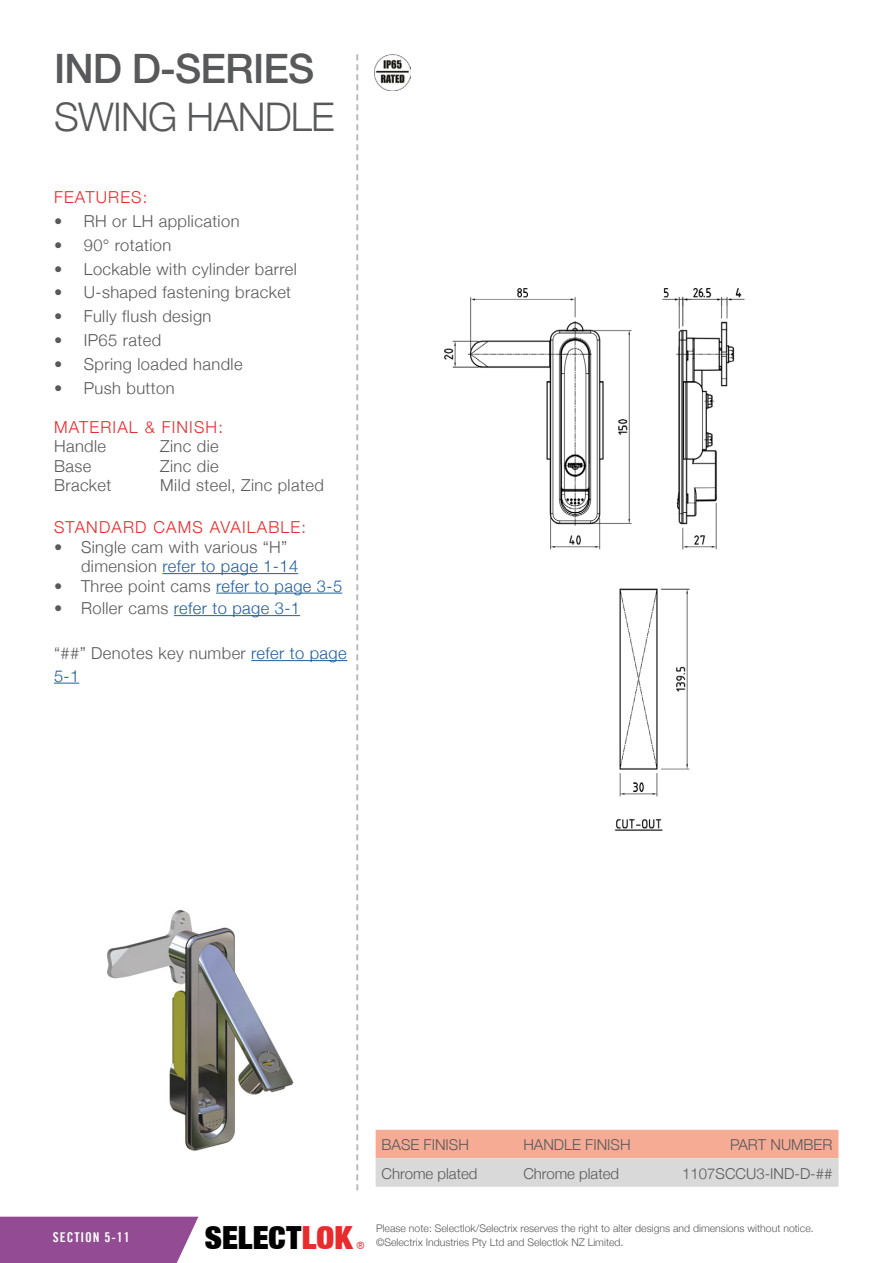
<style>
.page{position:relative;width:893px;height:1263px;background:#fff}
.page>*{position:absolute;margin:0;border:0;box-sizing:border-box;transform-origin:0 0}
.t1{font:500 40.5px "Helvetica Neue LT";letter-spacing:-.02em;color:#58595b}
.t2{font:300 39.45px "Helvetica Neue";letter-spacing:-.02em;color:#58595b}
.t3{font:900 expanded 31.95px "Helvetica Neue LT";color:#000}
.t4{font:300 16.5px/19.5px "Helvetica Neue";letter-spacing:.025em;color:#58595b}
.t5{font:300 16.5px "Helvetica Neue";letter-spacing:.07em;color:#e82c2e}
.t6{font:300 16.5px "Helvetica Neue";letter-spacing:.025em;color:#215e9e}
.t7{font:300 15px "Helvetica Neue";color:#58595b}
.t8{font:13.5px "Trade Gothic LT Bold Cond Twenty";letter-spacing:.07em;color:#fff}
.t9{font:300 10.5px/13.5px "Helvetica Neue";color:#58595b}
.t10{font:condensed 10.2px "Helvetica Neue LT";color:#e82c2e}
.s1{color:#215e9e}
.s2{color:#58595b}
.s3{color:#e82c2e}
</style>
<div class="page">
<hr style="left:162px;top:573px;width:136px;height:1px;background:#215e9e">
<hr style="left:216px;top:593px;width:126px;height:1px;background:#215e9e">
<hr style="left:174px;top:615px;width:126px;height:1px;background:#215e9e">
<hr style="left:251px;top:660px;width:96px;height:1px;background:#215e9e">
<svg style="left:54px;top:683px;width:25px;height:1px"></svg>
<img style="left:107px;top:909px;width:187px;height:242px">
<svg style="left:376px;top:1130px;width:462px;height:57px;background:#e7c2b7"></svg>
<img style="left:375px;top:54px;width:36px;height:36px">
<img style="left:444px;top:287px;width:301px;height:544px">
<svg style="left:356px;top:54px;width:2px;height:1136px"></svg>
<div style="left:0;top:1217px;width:198px;height:46px;background:#934c93"></div>
<h1 class="t1" style="left:54px;top:45px;width:262px">IND D-SERIES</h1>
<h2 class="t2" style="left:54px;top:85px;width:282px">SWING HANDLE</h2>
<p class="t5" style="left:54px;top:184px;width:95px">FEATURES:</p>
<p class="t4" style="left:54px;top:210px;width:187px">• RH or LH application</p>
<p class="t4" style="left:54px;top:234px;width:119px">• 90° rotation</p>
<p class="t4" style="left:54px;top:258px;width:244px">• Lockable with cylinder barrel</p>
<p class="t4" style="left:54px;top:282px;width:239px">• U-shaped fastening bracket</p>
<p class="t4" style="left:54px;top:305px;width:159px">• Fully flush design</p>
<p class="t4" style="left:54px;top:329px;width:109px">• IP65 rated</p>
<p class="t4" style="left:54px;top:353px;width:190px">• Spring loaded handle</p>
<p class="t4" style="left:54px;top:377px;width:122px">• Push button</p>
<p class="t5" style="left:54px;top:413px;width:170px">MATERIAL &amp; FINISH:</p>
<p class="t4" style="left:54px;top:435px;width:54px">Handle</p>
<p class="t4" style="left:160px;top:435px;width:60px">Zinc die</p>
<p class="t4" style="left:54px;top:455px;width:39px">Base</p>
<p class="t4" style="left:160px;top:455px;width:60px">Zinc die</p>
<p class="t4" style="left:54px;top:474px;width:59px">Bracket</p>
<p class="t4" style="left:160px;top:474px;width:165px">Mild steel, Zinc plated</p>
<p class="t5" style="left:54px;top:514px;width:254px">STANDARD CAMS AVAILABLE:</p>
<p class="t4" style="left:81px;top:536px;width:219px;text-indent:-27px">• Single cam with various “H” dimension <span class="s1">refer to page 1-14</span></p>
<p class="t4" style="left:54px;top:575px;width:290px">• Three point cams <span class="s1">refer to page 3-5</span></p>
<p class="t6" style="left:54px;top:595px;width:248px"><span class="s2">• Roller cams</span> refer to page 3-1</p>
<p class="t4" style="left:54px;top:641px;width:294px;line-height:22.5px">“##” Denotes key number <span class="s1">refer to page<br>5-1</span></p>
<p class="t7" style="left:382px;top:1133px;width:89px">BASE FINISH</p>
<p class="t7" style="left:523px;top:1133px;width:109px">HANDLE FINISH</p>
<p class="t7" style="left:730px;top:1133px;width:104px">PART NUMBER</p>
<p class="t7" style="left:382px;top:1161px;width:97px">Chrome plated</p>
<p class="t7" style="left:523px;top:1161px;width:97px">Chrome plated</p>
<p class="t7" style="left:682px;top:1161px;width:152px">1107SCCU3-IND-D-##</p>
<p class="t8" style="left:53px;top:1228px;width:79px">SECTION 5-11</p>
<p class="t9" style="left:376px;top:1221px;width:439px">Please note: Selectlok/Selectrix reserves the right to alter designs and dimensions without notice. ©Selectrix Industries Pty Ltd and Selectlok NZ Limited.</p>
<h3 class="t3" style="left:205px;top:1217px;width:149px">SELECT<span class="s3">LOK</span></h3>
<p class="t10" style="left:356px;top:1240px;width:10px">®</p>
</div>
